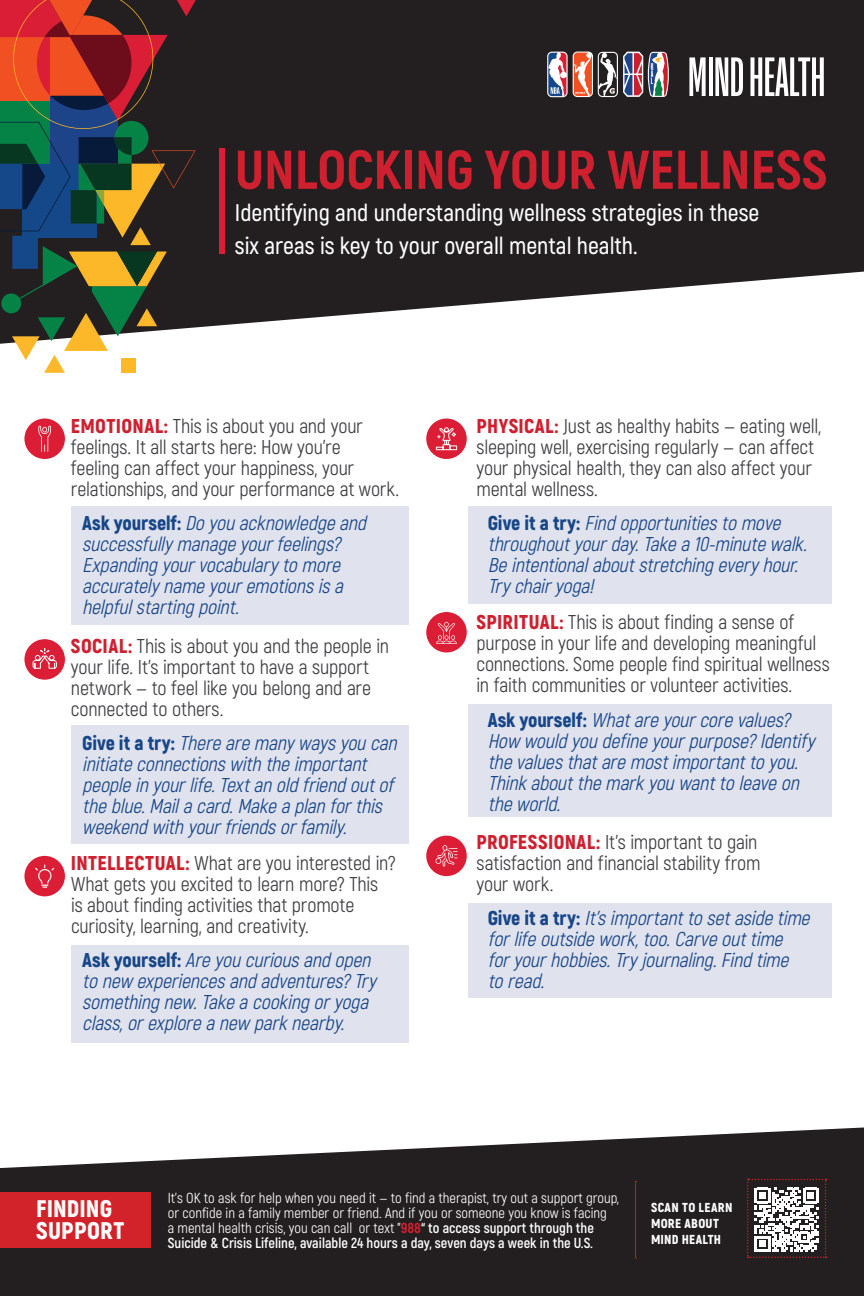
<style>
.page{position:relative;width:864px;height:1296px;background:#fff}
.page>*{position:absolute;margin:0;border:0;box-sizing:border-box;transform-origin:0 0}
.t1{font:800 54.5px "Akrobat";color:#cf202f}
.t2{font:600 24px/32.5px "Akrobat";color:#fff}
.t3{font:900 24px/22.5px "Akrobat";letter-spacing:.01em;color:#fff}
.t4{font:italic 20px/21px "Akrobat";color:#174689}
.t5{font:20px/21px "Akrobat";letter-spacing:-.01em;color:#3f3f42}
.t6{font:14.5px/15px "Akrobat";color:#fff}
.t7{font:900 13px/15.6px "Akrobat";letter-spacing:.03em;color:#fff}
.s1{font-weight:900;color:#cf202f}
.s2{font-weight:900;font-style:normal}
.s3{font-weight:800;color:#cf202f}
.s4{font-weight:700}
</style>
<div class="page">
<svg style="left:0;top:1128px;width:864px;height:168px;background:#413d3e"></svg>
<svg style="left:196px;top:0;width:668px;height:328px;background:#383334"></svg>
<svg style="left:0;top:0;width:196px;height:373px;background:#615044"></svg>
<div style="left:0;top:1192px;width:150px;height:55px;background:#d3232a"></div>
<svg style="left:747px;top:1179px;width:80px;height:79px"></svg>
<svg style="left:635px;top:1181px;width:2px;height:78px"></svg>
<div style="left:219px;top:149px;width:5px;height:105px;background:#db1d36"></div>
<div style="left:71px;top:506px;width:337px;height:119px;background:#e0e2ed"></div>
<div style="left:468px;top:506px;width:363px;height:98px;background:#e0e2ed"></div>
<div style="left:71px;top:725px;width:337px;height:119px;background:#e0e2ed"></div>
<div style="left:468px;top:704px;width:363px;height:113px;background:#e0e2ed"></div>
<div style="left:71px;top:945px;width:337px;height:98px;background:#e0e2ed"></div>
<div style="left:468px;top:903px;width:363px;height:95px;background:#e0e2ed"></div>
<svg style="left:690px;top:57px;width:16px;height:39px"></svg>
<hr style="left:709px;top:57px;width:4px;height:39px;background:#fff">
<svg style="left:715px;top:57px;width:28px;height:39px"></svg>
<svg style="left:750px;top:57px;width:74px;height:39px"></svg>
<svg style="left:547px;top:52px;width:21px;height:45px"></svg>
<svg style="left:548px;top:53px;width:18px;height:43px"></svg>
<svg style="left:573px;top:52px;width:20px;height:45px"></svg>
<svg style="left:574px;top:53px;width:18px;height:43px"></svg>
<svg style="left:598px;top:52px;width:72px;height:45px"></svg>
<div style="left:24px;top:419px;width:41px;height:40px;background:#db1d36;border-radius:50%"></div>
<svg style="left:38px;top:426px;width:13px;height:26px"></svg>
<div style="left:24px;top:639px;width:41px;height:41px;background:#db1d36;border-radius:50%"></div>
<svg style="left:32px;top:648px;width:25px;height:21px"></svg>
<div style="left:24px;top:856px;width:41px;height:40px;background:#db1d36;border-radius:50%"></div>
<svg style="left:35px;top:865px;width:19px;height:23px"></svg>
<div style="left:426px;top:418px;width:41px;height:41px;background:#db1d36;border-radius:50%"></div>
<svg style="left:436px;top:427px;width:21px;height:23px"></svg>
<div style="left:426px;top:612px;width:41px;height:40px;background:#db1d36;border-radius:50%"></div>
<svg style="left:436px;top:622px;width:21px;height:22px"></svg>
<div style="left:426px;top:836px;width:41px;height:40px;background:#db1d36;border-radius:50%"></div>
<svg style="left:435px;top:845px;width:23px;height:22px"></svg>
<h1 class="t1" style="left:235px;top:135px;width:594px">UNLOCKING YOUR WELLNESS</h1>
<p class="t2" style="left:235px;top:197px;width:526px">Identifying and understanding wellness strategies in these six areas is key to your overall mental health.</p>
<p class="t5" style="left:71px;top:415px;width:330px"><span class="s1">EMOTIONAL:</span> This is about you and your feelings. It all starts here: How you’re<br>feeling can affect your happiness, your relationships, and your performance at work.</p>
<p class="t4" style="left:82px;top:513px;width:291px"><span class="s2">A s k y o u r s e l f :</span> Doyouacknowledgeand successfullymanageyourfeelings?<br>Expandingyourvocabularytomore accuratelynameyouremotionsisa helpfulstartingpoint.</p>
<p class="t5" style="left:71px;top:635px;width:320px"><span class="s1">SOCIAL:</span> This is about you and the people in your life. It’s important to have a support network — to feel like you belong and are connected to others.</p>
<p class="t4" style="left:82px;top:732px;width:321px"><span class="s2">G i v e i t a t r y :</span> Therearemanywaysyoucan initiateconnectionswiththeimportant peopleinyourlife.Textanoldfriendoutof theblue.Mailacard.Makeaplanforthis weekendwithyourfriendsorfamily.</p>
<p class="t5" style="left:71px;top:853px;width:326px"><span class="s1">INTELLECTUAL:</span> What are you interested in?<br>What gets you excited to learn more? This<br>is about finding activities that promote curiosity, learning, and creativity.</p>
<p class="t4" style="left:82px;top:950px;width:300px"><span class="s2">A s k y o u r s e l f :</span> Areyoucuriousandopen tonew experiencesandadventures?Try somethingnew.Takeacookingoryoga class,orexploreanew parknearby.</p>
<p class="t5" style="left:476px;top:415px;width:346px"><span class="s1">PHYSICAL:</span> Just as healthy habits — eating well, sleeping well, exercising regularly — can affect your physical health, they can also affect your mental wellness.</p>
<p class="t4" style="left:488px;top:513px;width:326px"><span class="s2">G i v e i t a t r y :</span> Findopportunitiestomove throughoutyourday.Takea10-minutewalk.<br>Beintentionalaboutstretchingeveryhour.<br>Trychairyoga!</p>
<p class="t5" style="left:476px;top:612px;width:355px"><span class="s1">SPIRITUAL:</span> This is about finding a sense of purpose in your life and developing meaningful connections. Some people find spiritual wellness in faith communities or volunteer activities.</p>
<p class="t4" style="left:488px;top:709px;width:333px"><span class="s2">A s k y o u r s e l f :</span> Whatareyourcorevalues?<br>How wouldyoudefineyourpurpose?Identify thevaluesthataremostimportanttoyou.<br>Thinkaboutthemarkyouwanttoleaveon theworld.</p>
<p class="t5" style="left:476px;top:832px;width:286px"><span class="s1">PROFESSIONAL:</span> It’s important to gain satisfaction and financial stability from your work.</p>
<p class="t4" style="left:488px;top:908px;width:328px"><span class="s2">G i v e i t a t r y :</span> It’simportanttosetasidetime forlifeoutsidework,too.Carveouttime foryourhobbies.Tryjournaling.Findtime toread.</p>
<p class="t3" style="left:36px;top:1197px;width:90px">FINDING<br>SUPPORT</p>
<p class="t6" style="left:168px;top:1190px;width:453px">It’s OK to ask for help when you need it — to find a therapist, try out a support group, or confide in a family member or friend. And if you or someone you know is facing<br>a mental health crisis, you can call or text ”<span class="s3">988</span><span class="s4">“ to access support through the Suicide &amp; Crisis Lifeline, available 24 hours a day, seven days a week in the U.S.</span></p>
<p class="t7" style="left:651px;top:1200px;width:83px">SCAN TO LEARN<br>MORE ABOUT<br>MIND HEALTH</p>
</div>
